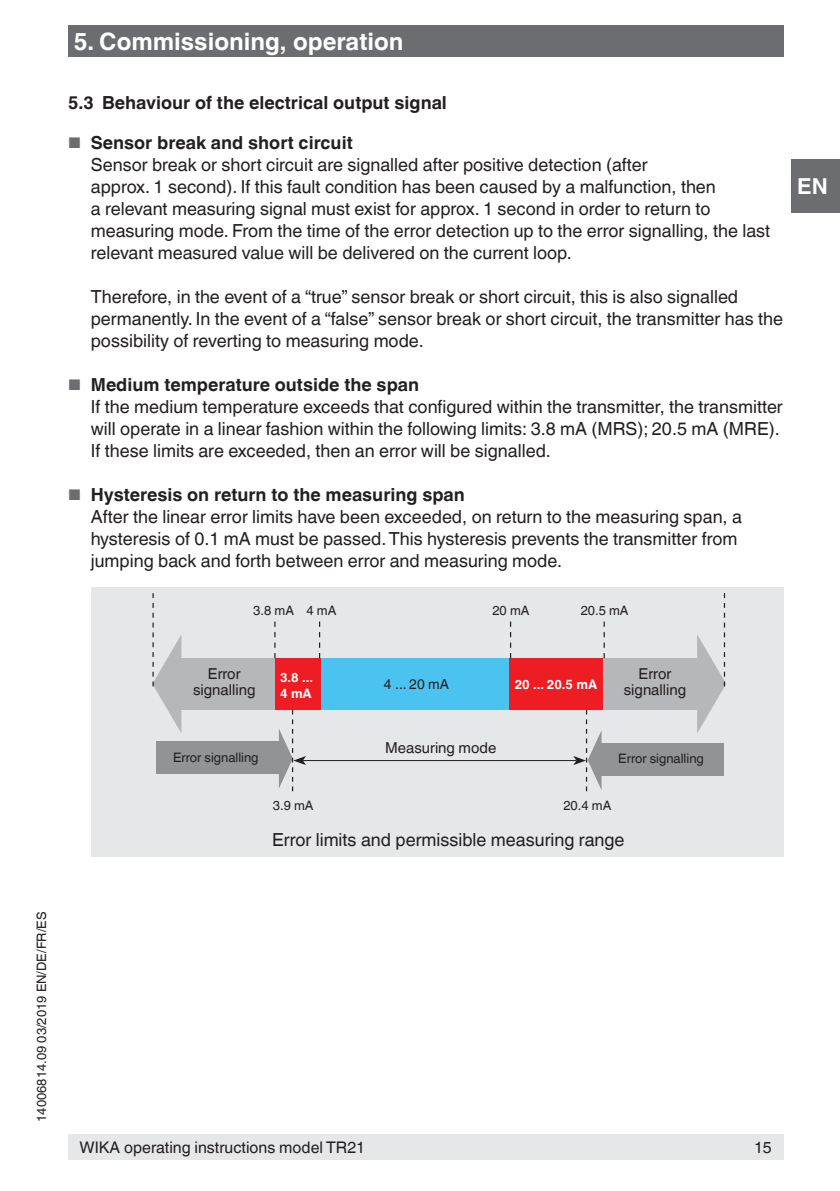
<style>
.page{position:relative;width:840px;height:1191px;background:#fff}
.page>*{position:absolute;margin:0;border:0;box-sizing:border-box;transform-origin:0 0}
.t1{font:700 24px "Helvetica World";color:#fff}
.t2{font:700 22px "Helvetica World";color:#fff}
.t3{font:18px/22px "Helvetica World";color:#231f20}
.t4{font:700 18px "Helvetica World";color:#231f20}
.t5{font:16px "Helvetica World";color:#231f20}
.t6{font:15px/16px "Helvetica World";color:#231f20;text-align:center}
.t7{font:14px "Helvetica World";color:#231f20}
.t8{font:13px "Helvetica World";color:#231f20}
.t9{font:700 13px/16px "Helvetica World";color:#fff}
.s1{font-size:15.4px;color:#6c6d70}
.s2{font-weight:700}
</style>
<div class="page">
<div style="left:68px;top:26px;width:714px;height:31px;background:#6c6d70"></div>
<div style="left:68px;top:1134px;width:714px;height:25px;background:#e6e7e9"></div>
<div style="left:791px;top:159px;width:48px;height:54px;background:#6c6d70"></div>
<div style="left:91px;top:587px;width:691px;height:269px;background:#e6e7e9"></div>
<div style="left:309px;top:658px;width:215px;height:51px;background:#4bc3f0"></div>
<div style="left:509px;top:658px;width:93px;height:51px;background:#ee1d23"></div>
<div style="left:274px;top:658px;width:47px;height:51px;background:#ee1d23"></div>
<div style="left:175px;top:658px;width:99px;height:51px;background:#b6b7bb"></div>
<div style="left:602px;top:658px;width:99px;height:51px;background:#b6b7bb"></div>
<div style="left:156px;top:741px;width:128px;height:32px;background:#919396"></div>
<div style="left:596px;top:742px;width:127px;height:33px;background:#919396"></div>
<svg style="left:152px;top:593px;width:29px;height:139px"></svg>
<svg style="left:696px;top:593px;width:29px;height:140px"></svg>
<svg style="left:274px;top:621px;width:1px;height:37px"></svg>
<svg style="left:319px;top:621px;width:1px;height:37px"></svg>
<svg style="left:510px;top:621px;width:1px;height:37px"></svg>
<svg style="left:603px;top:621px;width:1px;height:37px"></svg>
<hr style="left:303px;top:760px;width:273px;height:1px;background:#231f20">
<svg style="left:279px;top:709px;width:27px;height:82px"></svg>
<svg style="left:573px;top:709px;width:28px;height:82px"></svg>
<h1 class="t1" style="left:74px;top:27px;width:331px">5. Commissioning, operation</h1>
<p class="t4" style="left:68px;top:93px;width:380px">5.3 Behaviour of the electrical output signal</p>
<p class="t3" style="left:91px;top:132px;width:680px;text-indent:-23px"><span class="s1">■</span> <span class="s2">Sensor break and short circuit<br></span>Sensor break or short circuit are signalled after positive detection (after<br>approx. 1 second). If this fault condition has been caused by a malfunction, then<br>a relevant measuring signal must exist for approx. 1 second in order to return to measuring mode. From the time of the error detection up to the error signalling, the last relevant measured value will be delivered on the current loop.</p>
<p class="t3" style="left:91px;top:286px;width:693px">Therefore, in the event of a “true” sensor break or short circuit, this is also signalled permanently. In the event of a “false” sensor break or short circuit, the transmitter has the possibility of reverting to measuring mode.</p>
<p class="t3" style="left:91px;top:374px;width:693px;text-indent:-23px"><span class="s1">■</span> <span class="s2">Medium temperature outside the span<br></span>If the medium temperature exceeds that configured within the transmitter, the transmitter will operate in a linear fashion within the following limits: 3.8 mA (MRS); 20.5 mA (MRE).<br>If these limits are exceeded, then an error will be signalled.</p>
<p class="t3" style="left:91px;top:484px;width:652px;text-indent:-23px"><span class="s1">■</span> <span class="s2">Hysteresis on return to the measuring span<br></span>After the linear error limits have been exceeded, on return to the measuring span, a hysteresis of 0.1 mA must be passed. This hysteresis prevents the transmitter from jumping back and forth between error and measuring mode.</p>
<p class="t8" style="left:253px;top:603px;width:85px">3.8 mA 4 mA</p>
<p class="t8" style="left:492px;top:603px;width:39px">20 mA</p>
<p class="t8" style="left:580px;top:603px;width:49px">20.5 mA</p>
<p class="t2" style="left:796px;top:173px;width:32px">EN</p>
<p class="t6" style="left:193px;top:665px;width:64px">Error signalling</p>
<p class="t9" style="left:280px;top:669px;width:34px">3.8 ...<br>4 mA</p>
<p class="t7" style="left:384px;top:675px;width:67px">4 ... 20 mA</p>
<p class="t9" style="left:514px;top:677px;width:84px">20 ... 20.5 mA</p>
<p class="t6" style="left:623px;top:665px;width:64px">Error signalling</p>
<p class="t6" style="left:385px;top:740px;width:113px">Measuring mode</p>
<p class="t8" style="left:173px;top:750px;width:87px">Error signalling</p>
<p class="t8" style="left:618px;top:751px;width:87px">Error signalling</p>
<p class="t8" style="left:273px;top:798px;width:42px">3.9 mA</p>
<p class="t8" style="left:563px;top:798px;width:49px">20.4 mA</p>
<p class="t3" style="left:272px;top:828px;width:354px">Error limits and permissible measuring range</p>
<p class="t8" style="left:34px;top:1121px;width:211px;rotate:-90deg">14006814.09 03/2019 EN/DE/FR/ES</p>
<p class="t5" style="left:79px;top:1137px;width:287px">WIKA operating instructions model TR21</p>
<p class="t5" style="left:753px;top:1137px;width:19px">15</p>
</div>
